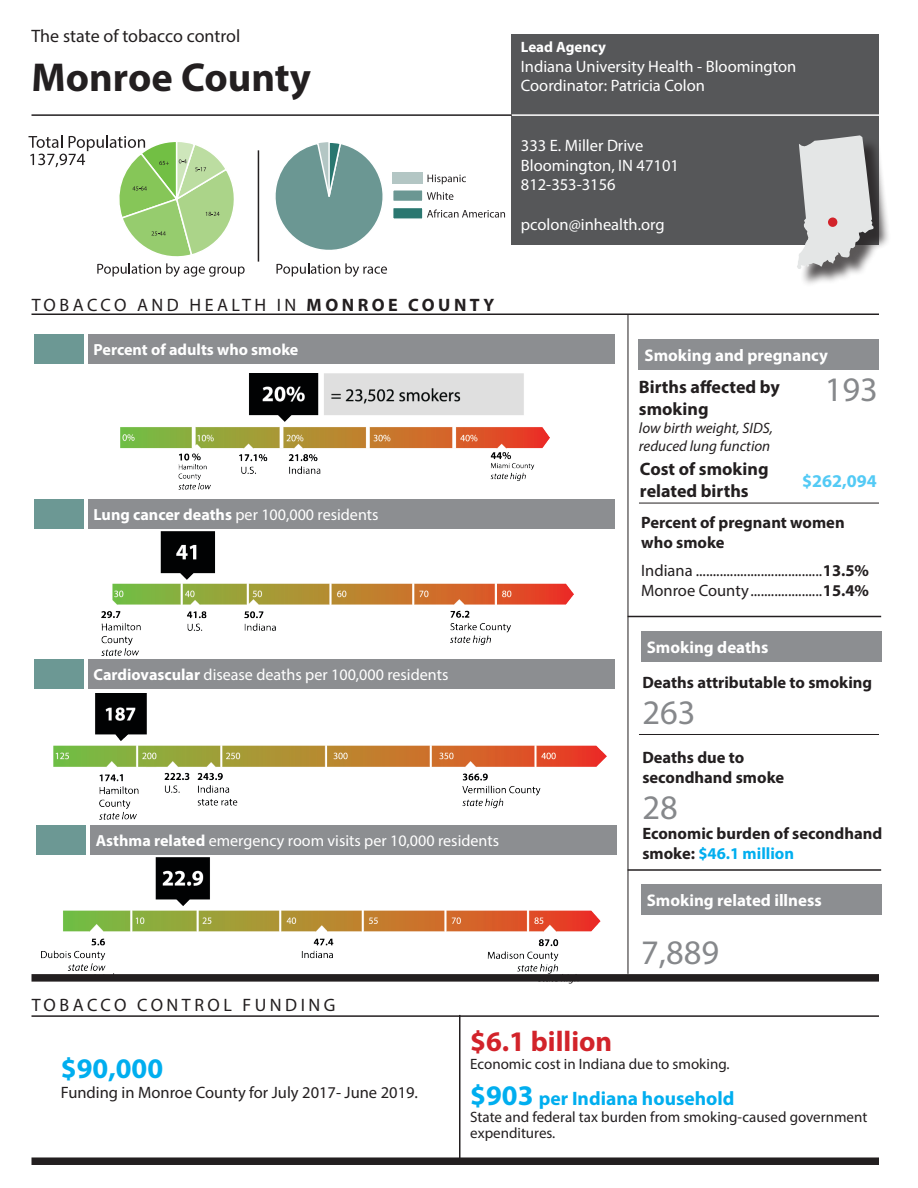
<style>
.page{position:relative;width:918px;height:1188px;background:#fff}
.page>*{position:absolute;margin:0;border:0;box-sizing:border-box;transform-origin:0 0}
.t1{font:700 40.5px "Myriad Pro";color:#231f20}
.t2{font:34.5px "Myriad Pro";color:#86888b}
.t3{font:700 28.5px "Myriad Pro";color:#d2232a}
.t4{font:700 28.5px "Myriad Pro";color:#00aeef}
.t5{font:700 19.5px "Myriad Pro";color:#00aeef}
.t6{font:18px "Myriad Pro";letter-spacing:.195em;color:#231f20}
.t7{font:700 18px/21.6px "Myriad Pro";color:#231f20}
.t8{font:18px "Myriad Pro";color:#231f20}
.t9{font:700 18px "Myriad Pro";color:#53caf5}
.t10{font:700 16.95px "Myriad Pro";color:#fff}
.t11{font:16.5px/19.8px "Myriad Pro";color:#231f20}
.t12{font:700 16.5px/19.8px "Myriad Pro";color:#231f20}
.t13{font:16.5px/19.8px "Myriad Pro";color:#fff}
.t14{font:16.05px "Myriad Pro";color:#fff}
.t15{font:700 16.05px "Myriad Pro";color:#fff}
.t16{font:15px/16.5px "Myriad Pro";color:#231f20}
.t17{font:italic 15px/18px "Myriad Pro";color:#231f20}
.t18{font:700 15px "Myriad Pro";color:#fff}
.s1{font-weight:700}
.s2{color:#00aeef}
.s3{font-size:28.5px}
</style>
<div class="page">
<div style="left:88px;top:499px;width:526px;height:29px;background:#8c8e91"></div>
<div style="left:88px;top:335px;width:526px;height:29px;background:#8c8e91"></div>
<div style="left:639px;top:339px;width:240px;height:31px;background:#8c8e91"></div>
<div style="left:641px;top:631px;width:240px;height:31px;background:#8c8e91"></div>
<div style="left:641px;top:884px;width:240px;height:31px;background:#8c8e91"></div>
<div style="left:88px;top:659px;width:526px;height:30px;background:#8c8e91"></div>
<div style="left:90px;top:825px;width:526px;height:29px;background:#8c8e91"></div>
<div style="left:34px;top:659px;width:50px;height:30px;background:#6c9894"></div>
<div style="left:36px;top:825px;width:50px;height:29px;background:#6c9894"></div>
<div style="left:34px;top:499px;width:50px;height:29px;background:#6c9894"></div>
<div style="left:34px;top:335px;width:50px;height:29px;background:#6c9894"></div>
<div style="left:32px;top:974px;width:847px;height:8px;background:#231f20"></div>
<div style="left:32px;top:1157px;width:847px;height:8px;background:#231f20"></div>
<hr style="left:32px;top:314px;width:847px;height:1px;background:#231f20">
<hr style="left:628px;top:315px;width:1px;height:659px;background:#231f20">
<hr style="left:639px;top:503px;width:240px;height:1px;background:#231f20">
<hr style="left:639px;top:734px;width:240px;height:1px;background:#231f20">
<hr style="left:628px;top:616px;width:253px;height:1px;background:#231f20">
<hr style="left:628px;top:869px;width:253px;height:2px;background:#231f20">
<div style="left:512px;top:34px;width:367px;height:211px;background:#565759"></div>
<hr style="left:504px;top:114px;width:388px;height:2px;background:#fff">
<hr style="left:32px;top:114px;width:480px;height:2px;background:#231f20">
<div style="left:800px;top:138px;width:91px;height:149px;background:#231f20;opacity:.75"></div>
<svg style="left:797px;top:135px;width:77px;height:134px;background:#c1c2c2"></svg>
<div style="left:828px;top:217px;width:9px;height:10px;background:#d2232a;border-radius:50%"></div>
<hr style="left:32px;top:1015px;width:847px;height:2px;background:#231f20">
<hr style="left:459px;top:1015px;width:1px;height:146px;background:#231f20">
<svg style="left:89px;top:973px;width:38px;height:2px"></svg>
<svg style="left:538px;top:974px;width:41px;height:10px"></svg>
<hr style="left:258px;top:150px;width:1px;height:112px;background:#231f20">
<svg style="left:28px;top:135px;width:217px;height:142px"></svg>
<svg style="left:277px;top:263px;width:110px;height:14px"></svg>
<div style="left:393px;top:172px;width:30px;height:12px;background:#b3c6c4"></div>
<div style="left:392px;top:189px;width:32px;height:13px;background:#6b9793;border:2px solid #fff"></div>
<div style="left:392px;top:207px;width:32px;height:13px;background:#2a7770;border:2px solid #fff"></div>
<svg style="left:275px;top:142px;width:108px;height:108px"></svg>
<svg style="left:428px;top:175px;width:38px;height:9px"></svg>
<svg style="left:427px;top:192px;width:26px;height:8px"></svg>
<svg style="left:427px;top:209px;width:78px;height:9px"></svg>
<img style="left:121px;top:374px;width:428px;height:115px">
<img style="left:101px;top:531px;width:472px;height:125px">
<img style="left:53px;top:693px;width:553px;height:126px">
<img style="left:41px;top:857px;width:560px;height:116px">
<p class="t8" style="left:32px;top:25px;width:210px">The state of tobacco control</p>
<h1 class="t1" style="left:32px;top:51px;width:281px">Monroe County</h1>
<p class="t6" style="left:32px;top:293px;width:464px">TOBACCO AND HEALTH IN <span class="s1">MONROE COUNTY</span></p>
<p class="t18" style="left:521px;top:37px;width:87px">Lead Agency</p>
<p class="t13" style="left:521px;top:56px;width:277px">Indiana University Health - Bloomington<br>Coordinator: Patricia Colon</p>
<p class="t13" style="left:521px;top:135px;width:160px">333 E. Miller Drive<br>Bloomington, IN 47101<br>812-353-3156</p>
<p class="t13" style="left:521px;top:214px;width:145px">pcolon@inhealth.org</p>
<p class="t15" style="left:94px;top:339px;width:206px">Percent of adults who smoke</p>
<p class="t10" style="left:645px;top:344px;width:185px">Smoking and pregnancy</p>
<p class="t7" style="left:639px;top:376px;width:142px">Births affected by smoking</p>
<p class="t17" style="left:639px;top:418px;width:135px">low birth weight, SIDS, reduced lung function</p>
<h2 class="t2" style="left:825px;top:369px;width:55px">193</h2>
<p class="t14" style="left:94px;top:504px;width:287px"><span class="s1">Lung cancer deaths</span> per 100,000 residents</p>
<p class="t14" style="left:94px;top:665px;width:356px"><span class="s1">Cardiovascular</span> disease deaths per 100,000 residents</p>
<p class="t14" style="left:96px;top:830px;width:405px"><span class="s1">Asthma related</span> emergency room visits per 10,000 residents</p>
<p class="t6" style="left:32px;top:994px;width:305px">TOBACCO CONTROL FUNDING</p>
<p class="t7" style="left:640px;top:458px;width:130px">Cost of smoking related births</p>
<p class="t9" style="left:802px;top:469px;width:76px">$262,094</p>
<p class="t12" style="left:641px;top:512px;width:205px">Percent of pregnant women who smoke</p>
<p class="t11" style="left:641px;top:561px;width:229px">Indiana .....................................<span class="s1">13.5%<br></span>Monroe County.....................<span class="s1">15.4%</span></p>
<p class="t10" style="left:647px;top:636px;width:123px">Smoking deaths</p>
<p class="t12" style="left:642px;top:672px;width:231px">Deaths attributable to smoking</p>
<h2 class="t2" style="left:642px;top:691px;width:55px">263</h2>
<p class="t12" style="left:642px;top:747px;width:143px">Deaths due to secondhand smoke</p>
<h2 class="t2" style="left:642px;top:786px;width:37px">28</h2>
<p class="t12" style="left:642px;top:823px;width:241px">Economic burden of secondhand smoke: <span class="s2">$46.1 million</span></p>
<p class="t10" style="left:647px;top:889px;width:176px">Smoking related illness</p>
<h2 class="t2" style="left:641px;top:931px;width:79px">7,889</h2>
<h3 class="t4" style="left:61px;top:1050px;width:104px">$90,000</h3>
<p class="t11" style="left:61px;top:1082px;width:359px">Funding in Monroe County for July 2017- June 2019.</p>
<h3 class="t3" style="left:470px;top:1023px;width:144px">$6.1 billion</h3>
<p class="t16" style="left:470px;top:1056px;width:261px">Economic cost in Indiana due to smoking.</p>
<p class="t5" style="left:470px;top:1086px;width:266px"><span class="s3">$903</span> per Indiana household</p>
<p class="t16" style="left:470px;top:1108px;width:399px">State and federal tax burden from smoking-caused government expenditures.</p>
</div>
